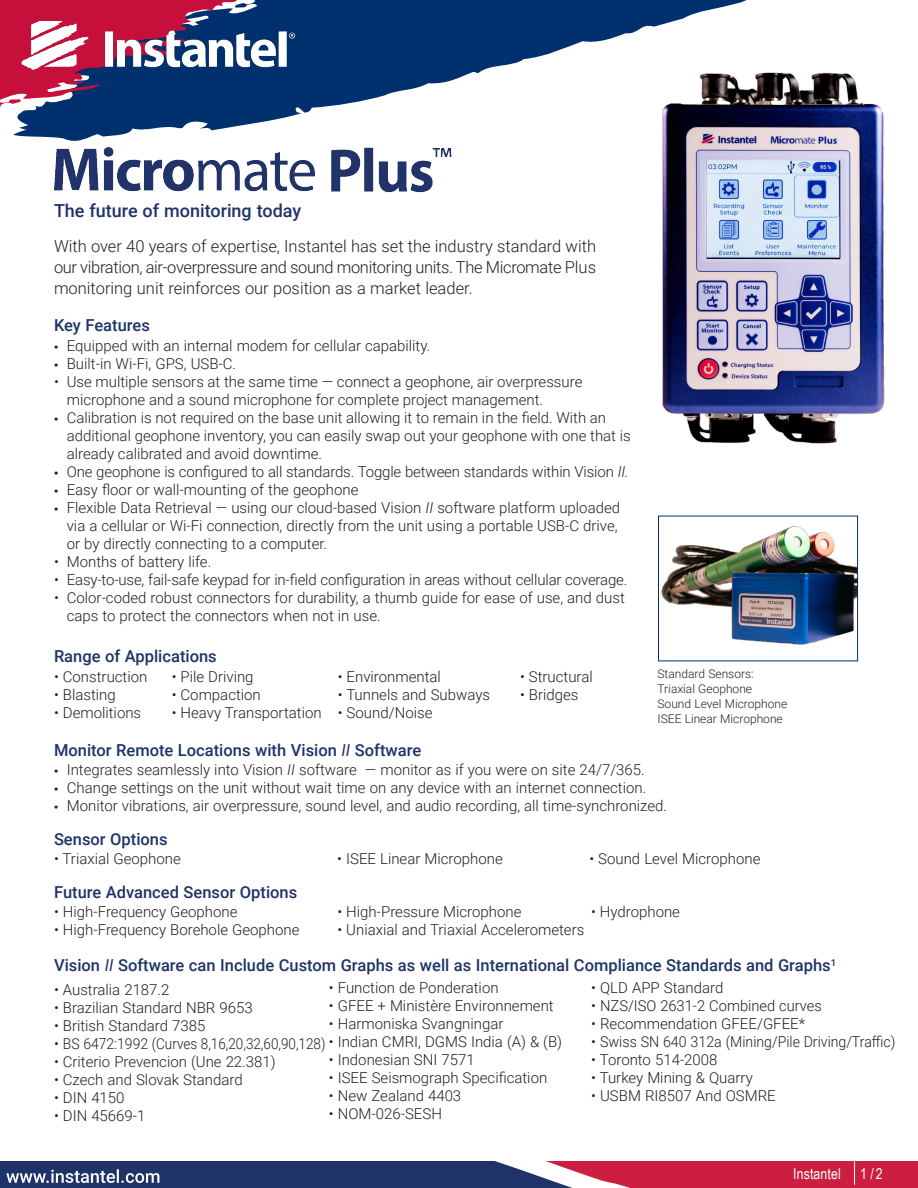
<style>
.page{position:relative;width:918px;height:1188px;background:#fff}
.page>*{position:absolute;margin:0;border:0;box-sizing:border-box;transform-origin:0 0}
.t1{font:500 18px "Roboto";color:#1f3369}
.t2{font:500 16.5px "Roboto";color:#1f3369}
.t3{font:300 16.5px/21px "Roboto";color:#231f20;text-align:justify}
.t4{font:300 15px/18px "Roboto";color:#231f20}
.t5{font:15px "Arial Narrow";letter-spacing:.01em;color:#fff}
.t6{font:300 12px "Roboto";color:#231f20}
.s1{font-family:"Myriad Pro";font-weight:400}
.s2{font-style:italic}
.s3{font-weight:400;font-style:italic}
</style>
<div class="page">
<svg style="left:247px;top:0;width:500px;height:125px;fill:#00306d"></svg>
<svg style="left:0;top:0;width:247px;height:148px"></svg>
<svg style="left:0;top:1161px;width:918px;height:27px;background:#6e3b66"></svg>
<img style="left:21px;top:21px;width:275px;height:49px">
<img style="left:54px;top:148px;width:398px;height:45px">
<img style="left:642px;top:64px;width:243px;height:380px">
<img style="left:661px;top:526px;width:195px;height:119px">
<div style="left:658px;top:516px;width:200px;height:145px;border:1px solid #002f6c"></div>
<p class="t1" style="left:54px;top:198px;width:249px">The future of monitoring today</p>
<p class="t3" style="left:54px;top:235px;width:544px">With over 40 years of expertise, Instantel has set the industry standard with our vibration, air-overpressure and sound monitoring units. The Micromate Plus monitoring unit reinforces our position as a market leader.</p>
<p class="t2" style="left:54px;top:313px;width:97px">Key Features</p>
<p class="t4" style="left:54px;top:336px;width:378px"><span class="s1">•</span> Equipped with an internal modem for cellular capability.</p>
<p class="t4" style="left:54px;top:354px;width:184px"><span class="s1">•</span> Built-in Wi-Fi, GPS, USB-C.</p>
<p class="t4" style="left:67px;top:372px;width:517px;text-indent:-13px">• Use multiple sensors at the same time — connect a geophone, air overpressure microphone and a sound microphone for complete project management.</p>
<p class="t4" style="left:67px;top:408px;width:565px;text-indent:-13px"><span class="s1">•</span> Calibration is not required on the base unit allowing it to remain in the field. With an additional geophone inventory, you can easily swap out your geophone with one that is already calibrated and avoid downtime.</p>
<p class="t4" style="left:54px;top:462px;width:576px"><span class="s1">•</span> One geophone is configured to all standards. Toggle between standards within Vision <span class="s2">II.</span></p>
<p class="t4" style="left:54px;top:480px;width:306px"><span class="s1">•</span> Easy floor or wall-mounting of the geophone</p>
<p class="t4" style="left:67px;top:498px;width:555px;text-indent:-13px"><span class="s1">•</span> Flexible Data Retrieval — using our cloud-based Vision <span class="s2">II</span> software platform uploaded via a cellular or Wi-Fi connection, directly from the unit using a portable USB-C drive, or by directly connecting to a computer.</p>
<p class="t4" style="left:54px;top:552px;width:159px">• Months of battery life.</p>
<p class="t4" style="left:54px;top:570px;width:575px">• Easy-to-use, fail-safe keypad for in-field configuration in areas without cellular coverage.</p>
<p class="t4" style="left:67px;top:588px;width:560px;text-indent:-13px">• Color-coded robust connectors for durability, a thumb guide for ease of use, and dust caps to protect the connectors when not in use.</p>
<p class="t2" style="left:54px;top:645px;width:164px">Range of Applications</p>
<p class="t4" style="left:54px;top:667px;width:95px">• Construction</p>
<p class="t4" style="left:54px;top:685px;width:63px">• Blasting</p>
<p class="t4" style="left:54px;top:703px;width:89px">• Demolitions</p>
<p class="t4" style="left:172px;top:667px;width:83px">• Pile Driving</p>
<p class="t4" style="left:172px;top:685px;width:91px">• Compaction</p>
<p class="t4" style="left:172px;top:703px;width:152px">• Heavy Transportation</p>
<p class="t4" style="left:338px;top:667px;width:105px">• Environmental</p>
<p class="t4" style="left:338px;top:685px;width:154px">• Tunnels and Subways</p>
<p class="t4" style="left:338px;top:703px;width:96px">• Sound/Noise</p>
<p class="t4" style="left:520px;top:667px;width:74px">• Structural</p>
<p class="t4" style="left:520px;top:685px;width:60px">• Bridges</p>
<p class="t6" style="left:658px;top:666px;width:98px">Standard Sensors:</p>
<p class="t6" style="left:658px;top:681px;width:96px">Triaxial Geophone</p>
<p class="t6" style="left:658px;top:696px;width:131px">Sound Level Microphone</p>
<p class="t6" style="left:658px;top:711px;width:127px">ISEE Linear Microphone</p>
<p class="t2" style="left:54px;top:739px;width:369px">Monitor Remote Locations with Vision <span class="s3">II</span> Software</p>
<p class="t4" style="left:54px;top:760px;width:592px"><span class="s1">•</span> Integrates seamlessly into Vision <span class="s2">II</span> software — monitor as if you were on site 24/7/365.</p>
<p class="t4" style="left:54px;top:778px;width:594px"><span class="s1">•</span> Change settings on the unit without wait time on any device with an internet connection.</p>
<p class="t4" style="left:54px;top:796px;width:615px"><span class="s1">•</span> Monitor vibrations, air overpressure, sound level, and audio recording, all time-synchronized.</p>
<p class="t2" style="left:54px;top:828px;width:115px">Sensor Options</p>
<p class="t4" style="left:54px;top:849px;width:128px">• Triaxial Geophone</p>
<p class="t4" style="left:337px;top:849px;width:167px">• ISEE Linear Microphone</p>
<p class="t4" style="left:589px;top:849px;width:173px">• Sound Level Microphone</p>
<p class="t2" style="left:54px;top:881px;width:245px">Future Advanced Sensor Options</p>
<p class="t4" style="left:54px;top:902px;width:185px">• High-Frequency Geophone</p>
<p class="t4" style="left:54px;top:920px;width:247px">• High-Frequency Borehole Geophone</p>
<p class="t4" style="left:337px;top:902px;width:185px">• High-Pressure Microphone</p>
<p class="t4" style="left:337px;top:920px;width:248px">• Uniaxial and Triaxial Accelerometers</p>
<p class="t4" style="left:591px;top:902px;width:91px">• Hydrophone</p>
<p class="t2" style="left:54px;top:954px;width:784px">Vision <span class="s3">II</span> Software can Include Custom Graphs as well as International Compliance Standards and Graphs<sup>1</sup></p>
<p class="t4" style="left:54px;top:980px;width:117px">• Australia 2187.2</p>
<p class="t4" style="left:54px;top:998px;width:200px">• Brazilian Standard NBR 9653</p>
<p class="t4" style="left:54px;top:1016px;width:153px">• British Standard 7385</p>
<p class="t4" style="left:54px;top:1034px;width:273px">• BS 6472:1992 (Curves 8,16,20,32,60,90,128)</p>
<p class="t4" style="left:54px;top:1052px;width:223px">• Criterio Prevencion (Une 22.381)</p>
<p class="t4" style="left:54px;top:1070px;width:190px">• Czech and Slovak Standard</p>
<p class="t4" style="left:54px;top:1088px;width:72px">• DIN 4150</p>
<p class="t4" style="left:54px;top:1106px;width:93px">• DIN 45669-1</p>
<p class="t4" style="left:591px;top:978px;width:134px">• QLD APP Standard</p>
<p class="t4" style="left:591px;top:996px;width:232px">• NZS/ISO 2631-2 Combined curves</p>
<p class="t4" style="left:591px;top:1014px;width:215px">• Recommendation GFEE/GFEE*</p>
<p class="t4" style="left:591px;top:1032px;width:306px">• Swiss SN 640 312a (Mining/Pile Driving/Traffic)</p>
<p class="t4" style="left:591px;top:1050px;width:128px">• Toronto 514-2008</p>
<p class="t4" style="left:591px;top:1068px;width:163px">• Turkey Mining &amp; Quarry</p>
<p class="t4" style="left:591px;top:1086px;width:186px">• USBM RI8507 And OSMRE</p>
<p class="t4" style="left:329px;top:978px;width:171px">• Function de Ponderation</p>
<p class="t4" style="left:329px;top:996px;width:226px">• GFEE + Ministère Environnement</p>
<p class="t4" style="left:329px;top:1014px;width:176px">• Harmoniska Svangningar</p>
<p class="t4" style="left:329px;top:1032px;width:235px">• Indian CMRI, DGMS India (A) &amp; (B)</p>
<p class="t4" style="left:329px;top:1050px;width:147px">• Indonesian SNI 7571</p>
<p class="t4" style="left:329px;top:1068px;width:220px">• ISEE Seismograph Specification</p>
<p class="t4" style="left:329px;top:1086px;width:134px">• New Zealand 4403</p>
<p class="t4" style="left:329px;top:1104px;width:115px">• NOM-026-SESH</p>
<p class="t5" style="left:793px;top:1162px;width:49px">Instantel</p>
<p class="t5" style="left:860px;top:1162px;width:24px">1 / 2</p>
</div>
